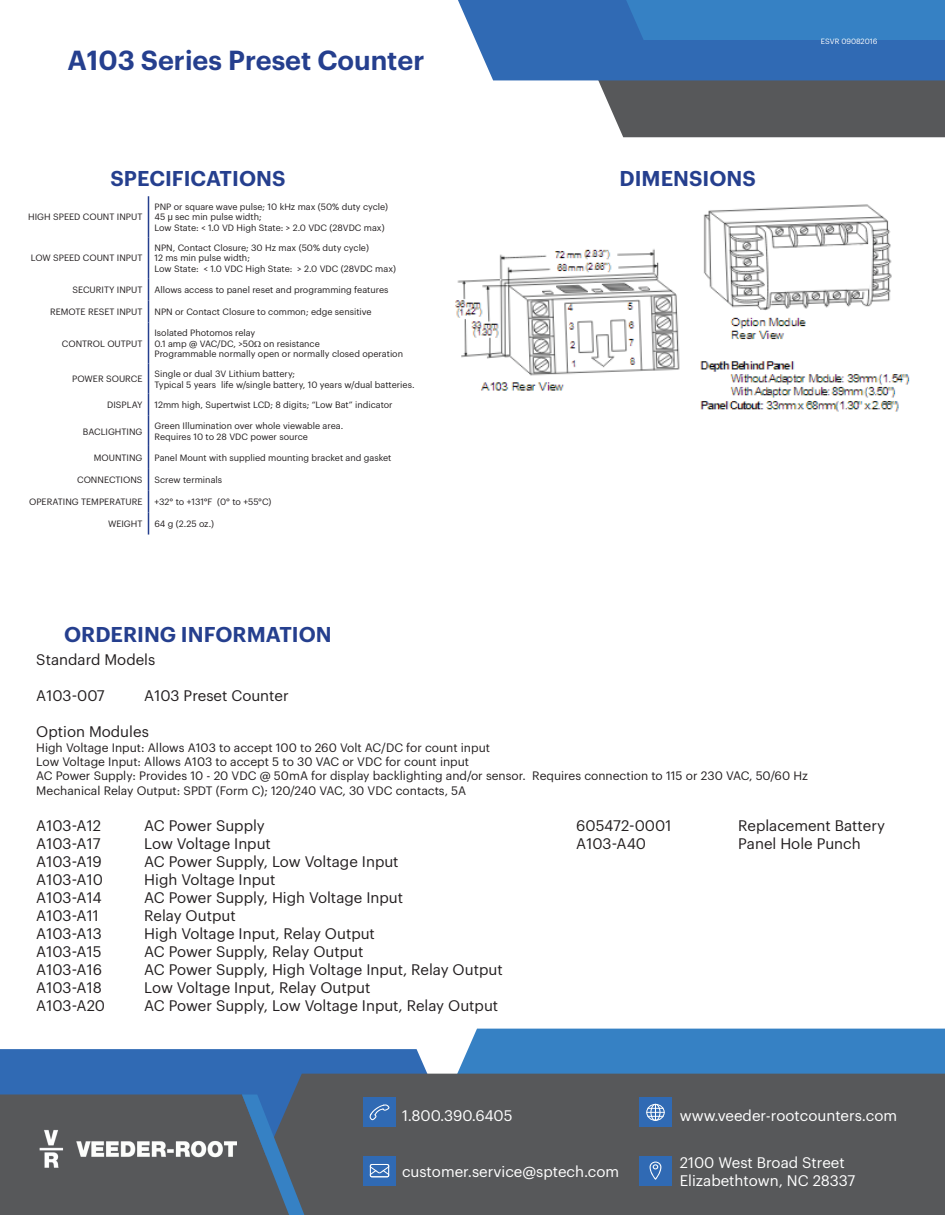
<style>
.page{position:relative;width:945px;height:1215px;background:#fff}
.page>*{position:absolute;margin:0;border:0;box-sizing:border-box;transform-origin:0 0}
.t1{font:600 27px "Graphik";color:#253f8e}
.t2{font:600 21px "Graphik";color:#253f8e}
.t3{font:15px "Graphik";color:#231f20}
.t4{font:15px/18px "Graphik";color:#fff}
.t5{font:12px/14.4px "Graphik";color:#231f20}
.t6{font:9px/10.8px "Graphik";color:#231f20}
.t7{font:7.5px "Graphik";color:#fff}
.s1{font-family:"Tahoma"}
</style>
<div class="page">
<div style="left:0;top:1049px;width:395px;height:46px;background:#306ab4"></div>
<svg style="left:395px;top:1029px;width:550px;height:45px;fill:#3681c4"></svg>
<div style="left:240px;top:1074px;width:705px;height:141px;background:#57585a"></div>
<svg style="left:0;top:1095px;width:305px;height:120px"></svg>
<svg style="left:559px;top:80px;width:386px;height:57px;fill:#57585a"></svg>
<svg style="left:458px;top:0;width:487px;height:80px"></svg>
<div style="left:363px;top:1156px;width:33px;height:30px;background:#306ab4"></div>
<svg style="left:370px;top:1164px;width:19px;height:13px"></svg>
<div style="left:363px;top:1097px;width:33px;height:30px;background:#306ab4"></div>
<svg style="left:370px;top:1104px;width:19px;height:16px"></svg>
<div style="left:639px;top:1097px;width:33px;height:30px;background:#306ab4"></div>
<svg style="left:646px;top:1104px;width:19px;height:17px"></svg>
<div style="left:639px;top:1156px;width:33px;height:30px;background:#306ab4"></div>
<svg style="left:650px;top:1162px;width:11px;height:18px"></svg>
<img style="left:32px;top:1130px;width:204px;height:38px">
<hr style="left:148px;top:196px;width:1px;height:41px;background:#253f8e">
<hr style="left:148px;top:237px;width:1px;height:41px;background:#253f8e">
<svg style="left:148px;top:278px;width:1px;height:44px"></svg>
<hr style="left:148px;top:322px;width:1px;height:41px;background:#253f8e">
<hr style="left:148px;top:363px;width:1px;height:31px;background:#253f8e">
<svg style="left:148px;top:394px;width:1px;height:22px"></svg>
<hr style="left:148px;top:416px;width:1px;height:30px;background:#253f8e">
<svg style="left:148px;top:446px;width:1px;height:89px"></svg>
<img style="left:455px;top:204px;width:455px;height:208px">
<h1 class="t1" style="left:68px;top:39px;width:358px">A103 Series Preset Counter</h1>
<h2 class="t2" style="left:110px;top:162px;width:177px">SPECIFICATIONS</h2>
<h2 class="t2" style="left:620px;top:162px;width:138px">DIMENSIONS</h2>
<p class="t6" style="left:28px;top:211px;width:116px">HIGH SPEED COUNT INPUT</p>
<p class="t6" style="left:154px;top:200px;width:235px">PNP or square wave pulse; 10 kHz max (50% duty cycle)<br>45 <span class="s1">μ</span> sec min pulse width;<br>Low State: &lt; 1.0 VD High State: &gt; 2.0 VDC (28VDC max)</p>
<p class="t6" style="left:31px;top:252px;width:113px">LOW SPEED COUNT INPUT</p>
<p class="t6" style="left:154px;top:241px;width:243px">NPN, Contact Closure; 30 Hz max (50% duty cycle)<br>12 ms min pulse width;<br>Low State: &lt; 1.0 VDC High State: &gt; 2.0 VDC (28VDC max)</p>
<p class="t6" style="left:72px;top:284px;width:72px">SECURITY INPUT</p>
<p class="t6" style="left:154px;top:284px;width:235px">Allows access to panel reset and programming features</p>
<p class="t6" style="left:50px;top:306px;width:94px">REMOTE RESET INPUT</p>
<p class="t6" style="left:154px;top:306px;width:219px">NPN or Contact Closure to common; edge sensitive</p>
<p class="t6" style="left:62px;top:337px;width:82px">CONTROL OUTPUT</p>
<p class="t6" style="left:154px;top:326px;width:250px">Isolated Photomos relay<br>0.1 amp @ VAC/DC, &gt;50 on resistance<br>Programmable normally open or normally closed operation</p>
<p class="t6" style="left:72px;top:373px;width:72px">POWER SOURCE</p>
<p class="t6" style="left:154px;top:367px;width:262px">Single or dual 3V Lithium battery;<br>Typical 5 years life w/single battery, 10 years w/dual batteries.</p>
<p class="t6" style="left:107px;top:399px;width:37px">DISPLAY</p>
<p class="t6" style="left:154px;top:399px;width:240px">12mm high, Supertwist LCD; 8 digits; “Low Bat” indicator</p>
<p class="t6" style="left:83px;top:425px;width:61px">BACLIGHTING</p>
<p class="t6" style="left:154px;top:420px;width:190px">Green Illumination over whole viewable area.<br>Requires 10 to 28 VDC power source</p>
<p class="t6" style="left:94px;top:451px;width:50px">MOUNTING</p>
<p class="t6" style="left:154px;top:451px;width:239px">Panel Mount with supplied mounting bracket and gasket</p>
<p class="t6" style="left:77px;top:473px;width:67px">CONNECTIONS</p>
<p class="t6" style="left:154px;top:473px;width:69px">Screw terminals</p>
<p class="t6" style="left:29px;top:496px;width:115px">OPERATING TEMPERATURE</p>
<p class="t6" style="left:154px;top:496px;width:119px">+32° to +131°F (0° to +55°C)</p>
<p class="t6" style="left:108px;top:518px;width:36px">WEIGHT</p>
<p class="t6" style="left:154px;top:518px;width:61px">64 g (2.25 oz.)</p>
<h2 class="t2" style="left:64px;top:619px;width:269px">ORDERING INFORMATION</h2>
<p class="t7" style="left:821px;top:36px;width:58px">ESVR 09082016</p>
<h3 class="t3" style="left:36px;top:649px;width:121px">Standard Models</h3>
<h3 class="t3" style="left:36px;top:685px;width:70px">A103-007</h3>
<h3 class="t3" style="left:144px;top:685px;width:146px">A103 Preset Counter</h3>
<h3 class="t3" style="left:36px;top:721px;width:114px">Option Modules</h3>
<p class="t5" style="left:36px;top:739px;width:773px">High Voltage Input: Allows A103 to accept 100 to 260 Volt AC/DC for count input<br>Low Voltage Input: Allows A103 to accept 5 to 30 VAC or VDC for count input<br>AC Power Supply: Provides 10 - 20 VDC @ 50mA for display backlighting and/or sensor. Requires connection to 115 or 230 VAC, 50/60 Hz Mechanical Relay Output: SPDT (Form C); 120/240 VAC, 30 VDC contacts, 5A</p>
<h3 class="t3" style="left:36px;top:814px;width:66px">A103-A12</h3>
<h3 class="t3" style="left:144px;top:814px;width:122px">AC Power Supply</h3>
<h3 class="t3" style="left:576px;top:814px;width:97px">605472-0001</h3>
<h3 class="t3" style="left:738px;top:814px;width:148px">Replacement Battery</h3>
<h3 class="t3" style="left:36px;top:832px;width:66px">A103-A17</h3>
<h3 class="t3" style="left:144px;top:832px;width:128px">Low Voltage Input</h3>
<h3 class="t3" style="left:576px;top:832px;width:71px">A103-A40</h3>
<h3 class="t3" style="left:738px;top:832px;width:124px">Panel Hole Punch</h3>
<h3 class="t3" style="left:36px;top:850px;width:67px">A103-A19</h3>
<h3 class="t3" style="left:144px;top:850px;width:256px">AC Power Supply, Low Voltage Input</h3>
<h3 class="t3" style="left:36px;top:868px;width:68px">A103-A10</h3>
<h3 class="t3" style="left:144px;top:868px;width:133px">High Voltage Input</h3>
<h3 class="t3" style="left:36px;top:886px;width:67px">A103-A14</h3>
<h3 class="t3" style="left:144px;top:886px;width:260px">AC Power Supply, High Voltage Input</h3>
<h3 class="t3" style="left:36px;top:904px;width:64px">A103-A11</h3>
<h3 class="t3" style="left:144px;top:904px;width:93px">Relay Output</h3>
<h3 class="t3" style="left:36px;top:922px;width:67px">A103-A13</h3>
<h3 class="t3" style="left:144px;top:922px;width:232px">High Voltage Input, Relay Output</h3>
<h3 class="t3" style="left:36px;top:940px;width:67px">A103-A15</h3>
<h3 class="t3" style="left:144px;top:940px;width:221px">AC Power Supply, Relay Output</h3>
<h3 class="t3" style="left:36px;top:958px;width:67px">A103-A16</h3>
<h3 class="t3" style="left:144px;top:958px;width:360px">AC Power Supply, High Voltage Input, Relay Output</h3>
<h3 class="t3" style="left:36px;top:976px;width:67px">A103-A18</h3>
<h3 class="t3" style="left:144px;top:976px;width:228px">Low Voltage Input, Relay Output</h3>
<h3 class="t3" style="left:36px;top:994px;width:70px">A103-A20</h3>
<h3 class="t3" style="left:144px;top:994px;width:355px">AC Power Supply, Low Voltage Input, Relay Output</h3>
<h3 class="t4" style="left:402px;top:1105px;width:112px">1.800.390.6405</h3>
<h3 class="t4" style="left:680px;top:1105px;width:219px">www.veeder-rootcounters.com</h3>
<h3 class="t4" style="left:680px;top:1153px;width:177px">2100 West Broad Street<br>Elizabethtown, NC 28337</h3>
<h3 class="t4" style="left:402px;top:1162px;width:219px">customer.service@sptech.com</h3>
</div>
